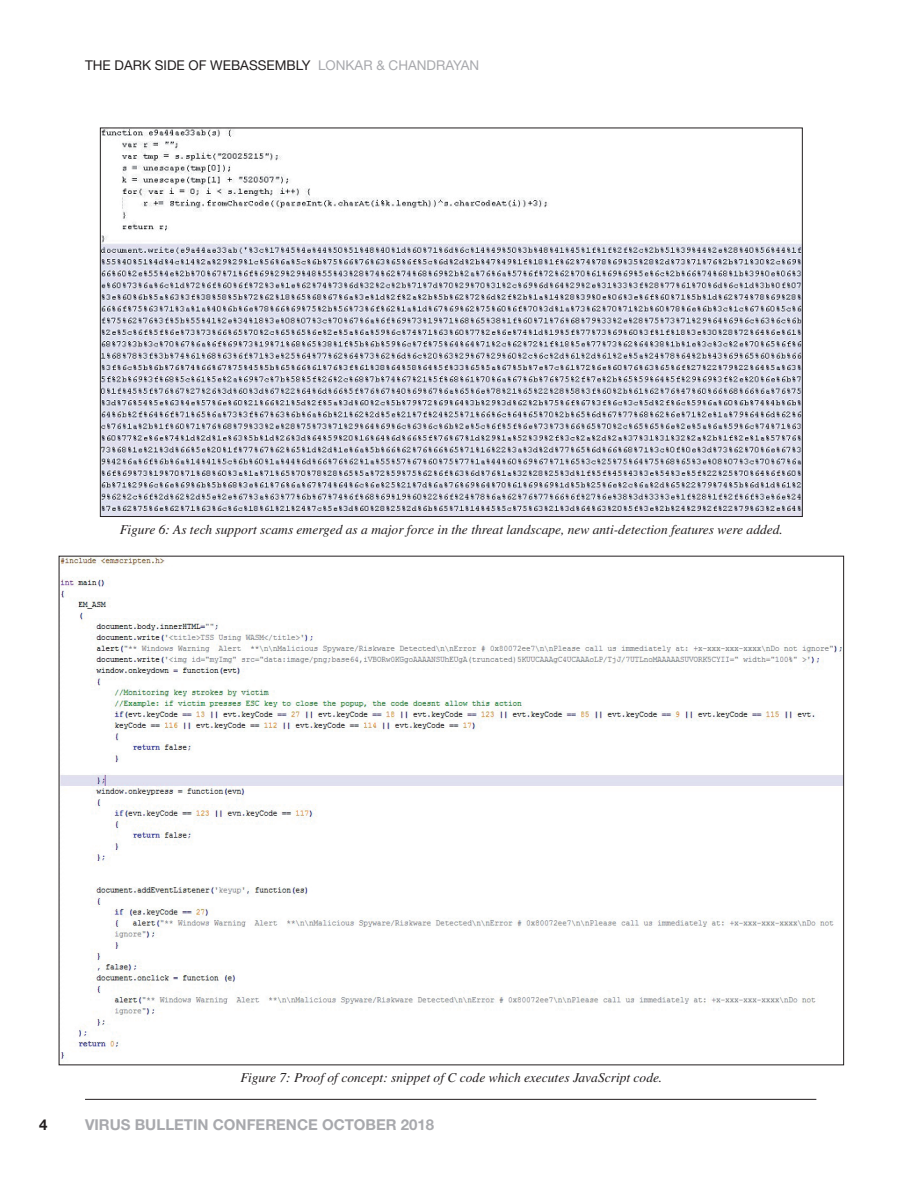
<style>
.page{position:relative;width:918px;height:1188px;background:#fff}
.page>*{position:absolute;margin:0;border:0;box-sizing:border-box;transform-origin:0 0}
.t1{font:700 15px "Helvetica Neue";color:#a8a9ad}
.t2{font:700 15px "Helvetica Neue";color:#231f20}
.t3{font:italic 13.5px "Times";color:#231f20}
.t4{font:13.5px "Helvetica Neue";color:#231f20}
.s1{color:#a8a9ad}
</style>
<div class="page">
<hr style="left:85px;top:1099px;width:731px;height:1px;background:#231f20">
<img style="left:102px;top:130px;width:699px;height:385px">
<img style="left:61px;top:558px;width:781px;height:504px">
<p class="t4" style="left:85px;top:57px;width:396px">THE DARK SIDE OF WEBASSEMBLY <span class="s1">LONKAR &amp; CHANDRAYAN</span></p>
<p class="t3" style="left:120px;top:522px;width:665px">Figure 6: As tech support scams emerged as a major force in the threat landscape, new anti-detection features were added.</p>
<p class="t3" style="left:240px;top:1070px;width:423px">Figure 7: Proof of concept: snippet of C code which executes JavaScript code.</p>
<p class="t2" style="left:39px;top:1115px;width:10px">4</p>
<p class="t1" style="left:85px;top:1115px;width:351px">VIRUS BULLETIN CONFERENCE OCTOBER 2018</p>
</div>
